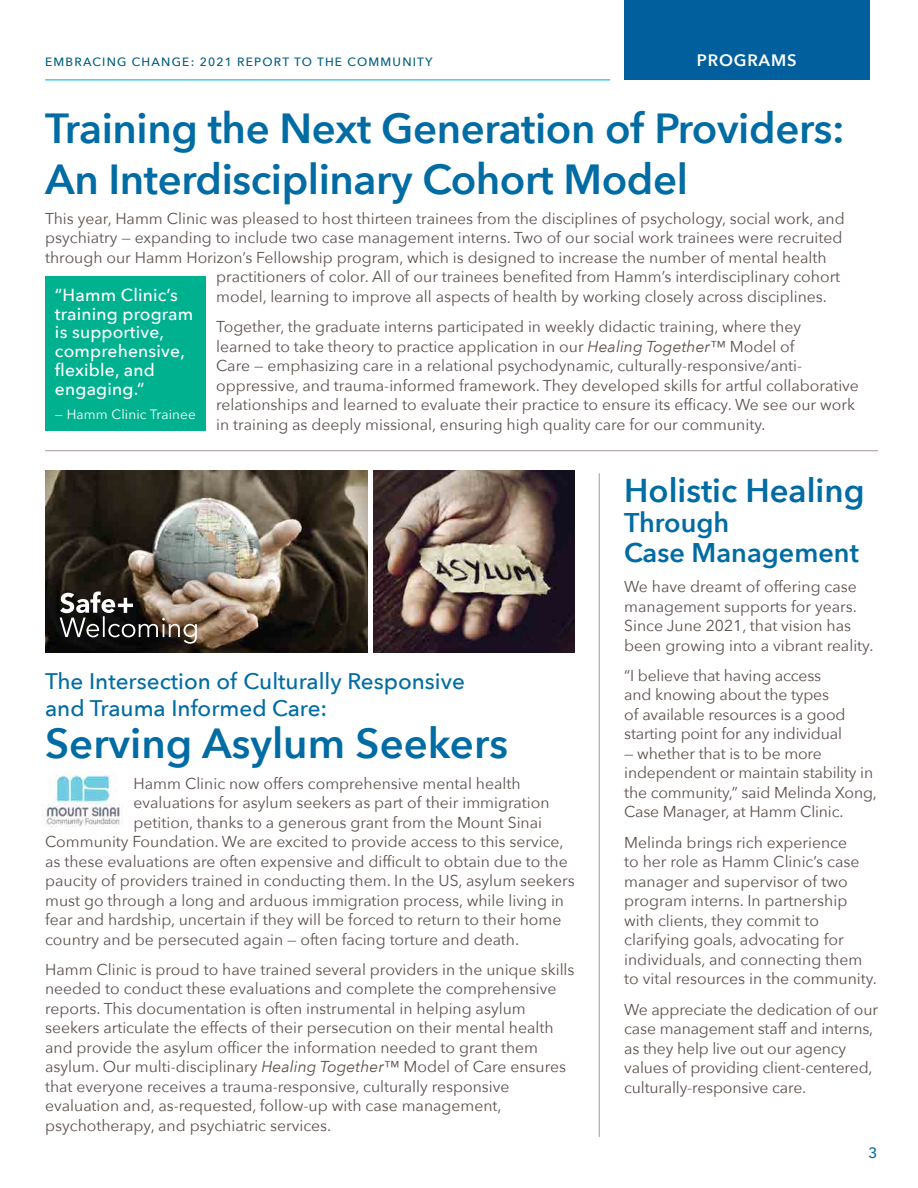
<style>
.page{position:relative;width:918px;height:1188px;background:#fff}
.page>*{position:absolute;margin:0;border:0;box-sizing:border-box;transform-origin:0 0}
.t1{font:600 42px/50.4px "Avenir Next";letter-spacing:-.01em;color:#006ca3}
.t2{font:600 33px "Avenir Next";color:#006ca3}
.t3{font:600 27px/30px "Avenir Next";color:#006ca3}
.t4{font:500 22.5px/27px "Avenir Next";color:#006ca3}
.t5{font:500 17.4px/18.8px "Avenir Next";letter-spacing:.01em;color:#fff}
.t6{font:600 16.5px "Avenir Next";letter-spacing:.05em;color:#fff}
.t7{font:15.75px/19.5px "Avenir Next";color:#5e514e}
.t8{font:500 15px "Avenir Next";color:#006ca3}
.t9{font:13.5px "Avenir Next";letter-spacing:.01em;color:#fff}
.t10{font:500 12px "Avenir Next";letter-spacing:.1em;color:#005d7d}
.s1{font-style:italic}
</style>
<div class="page">
<div style="left:624px;top:0;width:245px;height:80px;background:#005f9c"></div>
<img style="left:45px;top:471px;width:322px;height:182px">
<img style="left:374px;top:471px;width:200px;height:182px">
<svg style="left:60px;top:592px;width:137px;height:52px;background:#5f5851"></svg>
<hr style="left:599px;top:473px;width:1px;height:664px;background:#a39a97">
<img style="left:44px;top:773px;width:79px;height:54px">
<hr style="left:45px;top:450px;width:833px;height:1px;background:#a39a97">
<div style="left:45px;top:277px;width:160px;height:154px;background:#00b18f"></div>
<hr style="left:45px;top:79px;width:565px;height:2px;background:#49c7ed">
<p class="t10" style="left:45px;top:51px;width:389px">EMBRACING CHANGE: 2021 REPORT TO THE COMMUNITY</p>
<p class="t6" style="left:697px;top:46px;width:101px">PROGRAMS</p>
<h1 class="t1" style="left:45px;top:102px;width:801px">Training the Next Generation of Providers:<br>An Interdisciplinary Cohort Model</h1>
<p class="t7" style="left:45px;top:208px;width:801px">This year, Hamm Clinic was pleased to host thirteen trainees from the disciplines of psychology, social work, and</p>
<p class="t7" style="left:45px;top:227px;width:799px">psychiatry — expanding to include two case management interns. Two of our social work trainees were recruited</p>
<p class="t7" style="left:45px;top:247px;width:783px">through our Hamm Horizon’s Fellowship program, which is designed to increase the number of mental health</p>
<p class="t7" style="left:216px;top:266px;width:625px">practitioners of color. All of our trainees benefited from Hamm’s interdisciplinary cohort</p>
<p class="t7" style="left:216px;top:286px;width:612px">model, learning to improve all aspects of health by working closely across disciplines.</p>
<p class="t7" style="left:216px;top:316px;width:644px">Together, the graduate interns participated in weekly didactic training, where they learned to take theory to practice application in our <span class="s1">Healing Together</span>™ Model of<br>Care — emphasizing care in a relational psychodynamic, culturally-responsive/anti&shy;oppressive, and trauma-informed framework. They developed skills for artful collaborative relationships and learned to evaluate their practice to ensure its efficacy. We see our work in training as deeply missional, ensuring high quality care for our community.</p>
<p class="t5" style="left:55px;top:285px;width:140px">“Hamm Clinic’s training program is supportive, comprehensive, flexible, and engaging.”</p>
<p class="t9" style="left:55px;top:403px;width:142px">— Hamm Clinic Trainee</p>
<p class="t4" style="left:45px;top:667px;width:421px">The Intersection of Culturally Responsive and Trauma Informed Care:</p>
<p class="t1" style="left:45px;top:717px;width:464px">Serving Asylum Seekers</p>
<p class="t7" style="left:134px;top:773px;width:389px">Hamm Clinic now offers comprehensive mental health</p>
<p class="t7" style="left:134px;top:792px;width:417px">evaluations for asylum seekers as part of their immigration</p>
<p class="t7" style="left:134px;top:812px;width:410px">petition, thanks to a generous grant from the Mount Sinai</p>
<p class="t7" style="left:45px;top:831px;width:520px">Community Foundation. We are excited to provide access to this service,</p>
<p class="t7" style="left:45px;top:851px;width:524px">as these evaluations are often expensive and difficult to obtain due to the</p>
<p class="t7" style="left:45px;top:870px;width:531px">paucity of providers trained in conducting them. In the US, asylum seekers</p>
<p class="t7" style="left:45px;top:890px;width:521px">must go through a long and arduous immigration process, while living in</p>
<p class="t7" style="left:45px;top:909px;width:518px">fear and hardship, uncertain if they will be forced to return to their home</p>
<p class="t7" style="left:45px;top:929px;width:476px">country and be persecuted again — often facing torture and death.</p>
<p class="t7" style="left:45px;top:959px;width:531px">Hamm Clinic is proud to have trained several providers in the unique skills needed to conduct these evaluations and complete the comprehensive reports. This documentation is often instrumental in helping asylum seekers articulate the effects of their persecution on their mental health and provide the asylum officer the information needed to grant them asylum. Our multi-disciplinary <span class="s1">Healing Together</span>™ Model of Care ensures that everyone receives a trauma-responsive, culturally responsive evaluation and, as-requested, follow-up with case management, psychotherapy, and psychiatric services.</p>
<p class="t2" style="left:624px;top:462px;width:242px">Holistic Healing</p>
<p class="t3" style="left:624px;top:507px;width:236px">Through<br>Case Management</p>
<p class="t7" style="left:624px;top:576px;width:251px">We have dreamt of offering case management supports for years.<br>Since June 2021, that vision has been growing into a vibrant reality.</p>
<p class="t7" style="left:624px;top:665px;width:223px">“I believe that having access and knowing about the types of available resources is a good starting point for any individual</p>
<p class="t7" style="left:624px;top:743px;width:254px">— whether that is to be more independent or maintain stability in the community,” said Melinda Xong,<br>Case Manager, at Hamm Clinic.</p>
<p class="t7" style="left:624px;top:832px;width:254px">Melinda brings rich experience<br>to her role as Hamm Clinic’s case manager and supervisor of two program interns. In partnership with clients, they commit to clarifying goals, advocating for individuals, and connecting them to vital resources in the community.</p>
<p class="t7" style="left:624px;top:999px;width:255px">We appreciate the dedication of our case management staff and interns, as they help live out our agency values of providing client-centered, culturally-responsive care.</p>
<p class="t8" style="left:869px;top:1140px;width:10px">3</p>
</div>
